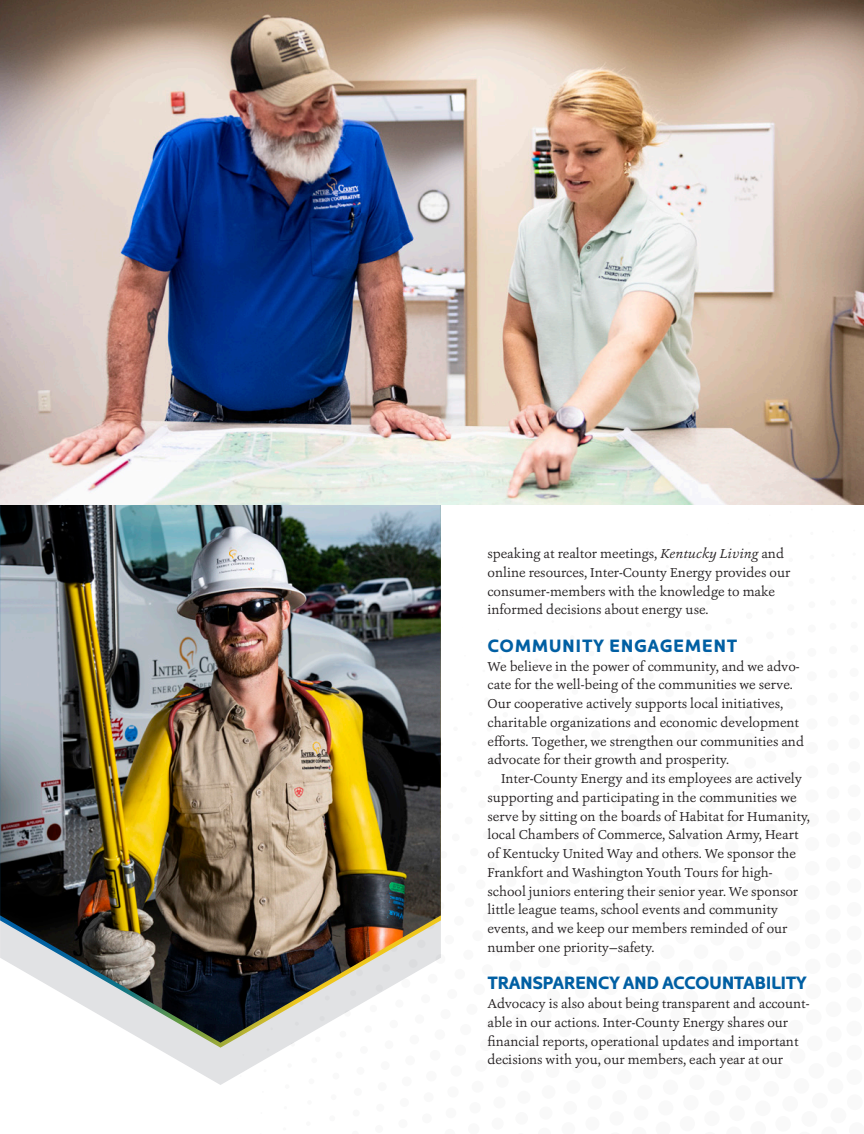
<style>
.page{position:relative;width:864px;height:1134px;background:#fff}
.page>*{position:absolute;margin:0;border:0;box-sizing:border-box;transform-origin:0 0}
.Annual_Report_-_Subhead{font:700 18px "Kyrial Display Pro";letter-spacing:-.03em;color:#005fa3}
.Annual_Report_-_Subhead-2{font:700 18px "Kyrial Display Pro";letter-spacing:.03em;color:#005fa3}
.Annual_Report_-_BODY_NOIN{font:13.5px/18.8px "Ashbury";color:#231f20}
.Annual_Report_-_BODY_IN{font:13.5px/18.8px "Ashbury";color:#231f20}
.s1{font-style:italic}
</style>
<div class="page">
<svg style="left:157px;top:1048px;width:127px;height:37px"></svg>
<img style="left:0;top:504px;width:441px;height:539px">
<img style="left:0;top:0;width:864px;height:504px">
<p class="Annual_Report_-_BODY_NOIN" style="left:488px;top:544px;width:304px">speaking at realtor meetings, <span class="s1">Kentucky Living</span> and online resources, Inter-County Energy provides our consumer-members with the knowledge to make informed decisions about energy use.</p>
<p class="Annual_Report_-_Subhead-2" style="left:488px;top:632px;width:251px">COMMUNITY ENGAGEMENT</p>
<p class="Annual_Report_-_BODY_NOIN" style="left:488px;top:657px;width:318px">We believe in the power of community, and we advo&shy;cate for the well-being of the communities we serve.<br>Our cooperative actively supports local initiatives, charitable organizations and economic development efforts. Together, we strengthen our communities and advocate for their growth and prosperity.</p>
<p class="Annual_Report_-_BODY_IN" style="left:488px;top:769px;width:324px;text-indent:14px">Inter-County Energy and its employees are actively supporting and participating in the communities we serve by sitting on the boards of Habitat for Humanity, local Chambers of Commerce, Salvation Army, Heart of Kentucky United Way and others. We sponsor the Frankfort and Washington Youth Tours for high&shy;school juniors entering their senior year. We sponsor little league teams, school events and community events, and we keep our members reminded of our number one priority—safety.</p>
<p class="Annual_Report_-_Subhead" style="left:488px;top:970px;width:321px">TRANSPARENCY AND ACCOUNTABILITY</p>
<p class="Annual_Report_-_BODY_NOIN" style="left:488px;top:994px;width:323px">Advocacy is also about being transparent and account&shy;able in our actions. Inter-County Energy shares our financial reports, operational updates and important decisions with you, our members, each year at our</p>
</div>
